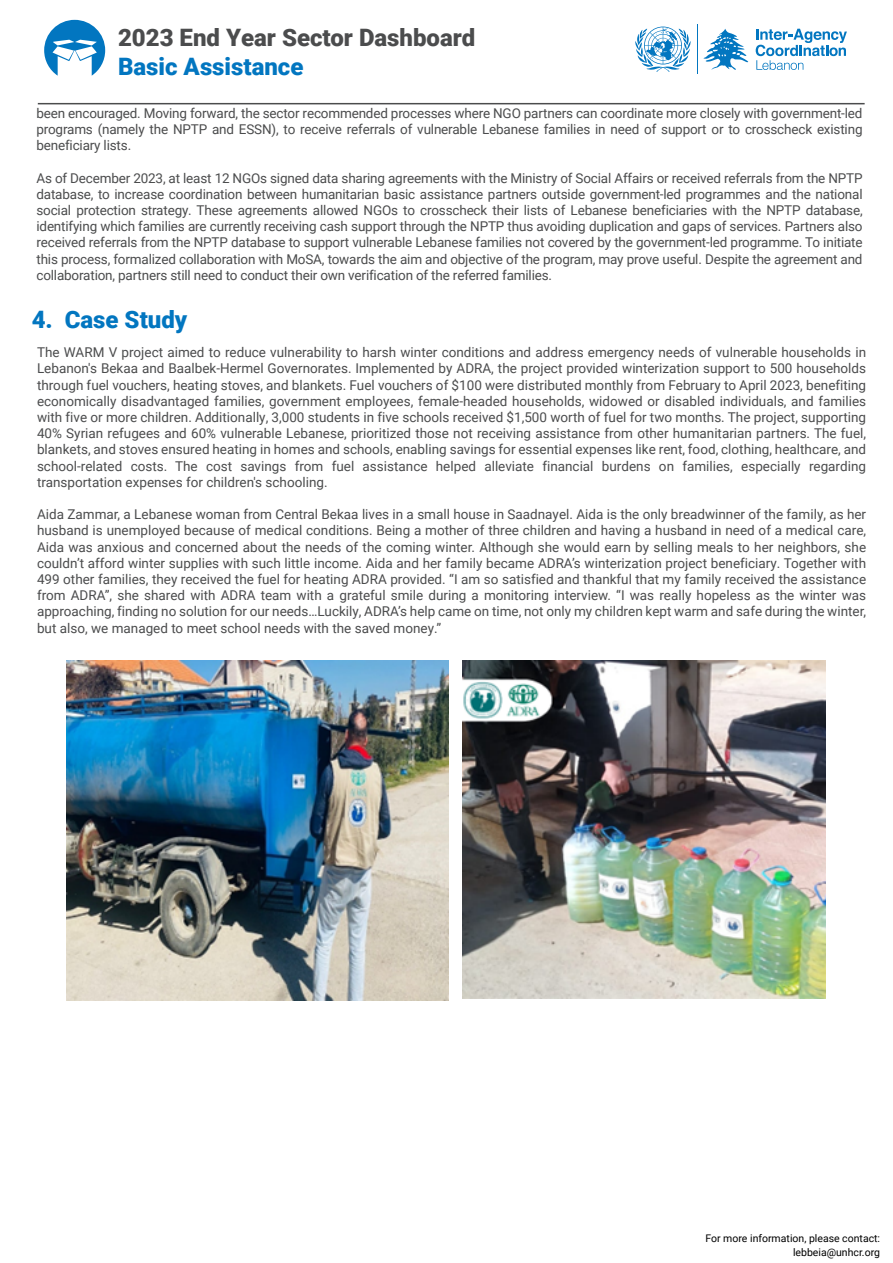
<style>
.page{position:relative;width:893px;height:1263px;background:#fff}
.page>*{position:absolute;margin:0;border:0;box-sizing:border-box;transform-origin:0 0}
.t1{font:900 24px "Roboto";color:#4b4c4d}
.t2{font:900 24px "Roboto";color:#0276c0}
.t3{font:13.5px/16.2px "Roboto";letter-spacing:-.015em;color:#4b4c4d;text-align:justify}
.t4{font:10.5px/14.4px "Roboto";color:#000;text-align:right}
</style>
<div class="page">
<svg style="left:635px;top:27px;width:56px;height:45px"></svg>
<hr style="left:697px;top:25px;width:1px;height:49px;background:#0276c0">
<svg style="left:756px;top:29px;width:91px;height:41px"></svg>
<svg style="left:703px;top:29px;width:45px;height:41px"></svg>
<svg style="left:44px;top:20px;width:61px;height:56px"></svg>
<hr style="left:38px;top:103px;width:827px;height:1px;background:#4b4c4d">
<img style="left:66px;top:660px;width:382px;height:340px">
<img style="left:463px;top:661px;width:362px;height:337px">
<h1 class="t1" style="left:118px;top:20px;width:359px">2023 End Year Sector Dashboard</h1>
<h1 class="t2" style="left:118px;top:49px;width:187px">Basic Assistance</h1>
<p class="t3" style="left:36px;top:104px;width:828px">been encouraged. Moving forward, the sector recommended processes where NGO partners can coordinate more closely with government-led programs (namely the NPTP and ESSN), to receive referrals of vulnerable Lebanese families in need of support or to crosscheck existing beneficiary lists.</p>
<p class="t3" style="left:36px;top:169px;width:828px">As of December 2023, at least 12 NGOs signed data sharing agreements with the Ministry of Social Affairs or received referrals from the NPTP database, to increase coordination between humanitarian basic assistance partners outside government-led programmes and the national social protection strategy. These agreements allowed NGOs to crosscheck their lists of Lebanese beneficiaries with the NPTP database, identifying which families are currently receiving cash support through the NPTP thus avoiding duplication and gaps of services. Partners also received referrals from the NPTP database to support vulnerable Lebanese families not covered by the government-led programme. To initiate this process, formalized collaboration with MoSA, towards the aim and objective of the program, may prove useful. Despite the agreement and collaboration, partners still need to conduct their own verification of the referred families.</p>
<h1 class="t2" style="left:32px;top:303px;width:157px">4. Case Study</h1>
<p class="t3" style="left:37px;top:344px;width:831px">The WARM V project aimed to reduce vulnerability to harsh winter conditions and address emergency needs of vulnerable households in Lebanon's Bekaa and Baalbek-Hermel Governorates. Implemented by ADRA, the project provided winterization support to 500 households through fuel vouchers, heating stoves, and blankets. Fuel vouchers of $100 were distributed monthly from February to April 2023, benefiting economically disadvantaged families, government employees, female-headed households, widowed or disabled individuals, and families with five or more children. Additionally, 3,000 students in five schools received $1,500 worth of fuel for two months. The project, supporting 40% Syrian refugees and 60% vulnerable Lebanese, prioritized those not receiving assistance from other humanitarian partners. The fuel, blankets, and stoves ensured heating in homes and schools, enabling savings for essential expenses like rent, food, clothing, healthcare, and school-related costs. The cost savings from fuel assistance helped alleviate financial burdens on families, especially regarding transportation expenses for children's schooling.</p>
<p class="t3" style="left:37px;top:506px;width:831px">Aida Zammar, a Lebanese woman from Central Bekaa lives in a small house in Saadnayel. Aida is the only breadwinner of the family, as her husband is unemployed because of medical conditions. Being a mother of three children and having a husband in need of a medical care, Aida was anxious and concerned about the needs of the coming winter. Although she would earn by selling meals to her neighbors, she couldn’t afford winter supplies with such little income. Aida and her family became ADRA’s winterization project beneficiary. Together with 499 other families, they received the fuel for heating ADRA provided. “I am so satisfied and thankful that my family received the assistance from ADRA”, she shared with ADRA team with a grateful smile during a monitoring interview. “I was really hopeless as the winter was approaching, finding no solution for our needs…Luckily, ADRA’s help came on time, not only my children kept warm and safe during the winter, but also, we managed to meet school needs with the saved money.”</p>
<p class="t4" style="left:705px;top:1230px;width:176px">For more information, please contact: lebbeia@unhcr.org</p>
</div>
